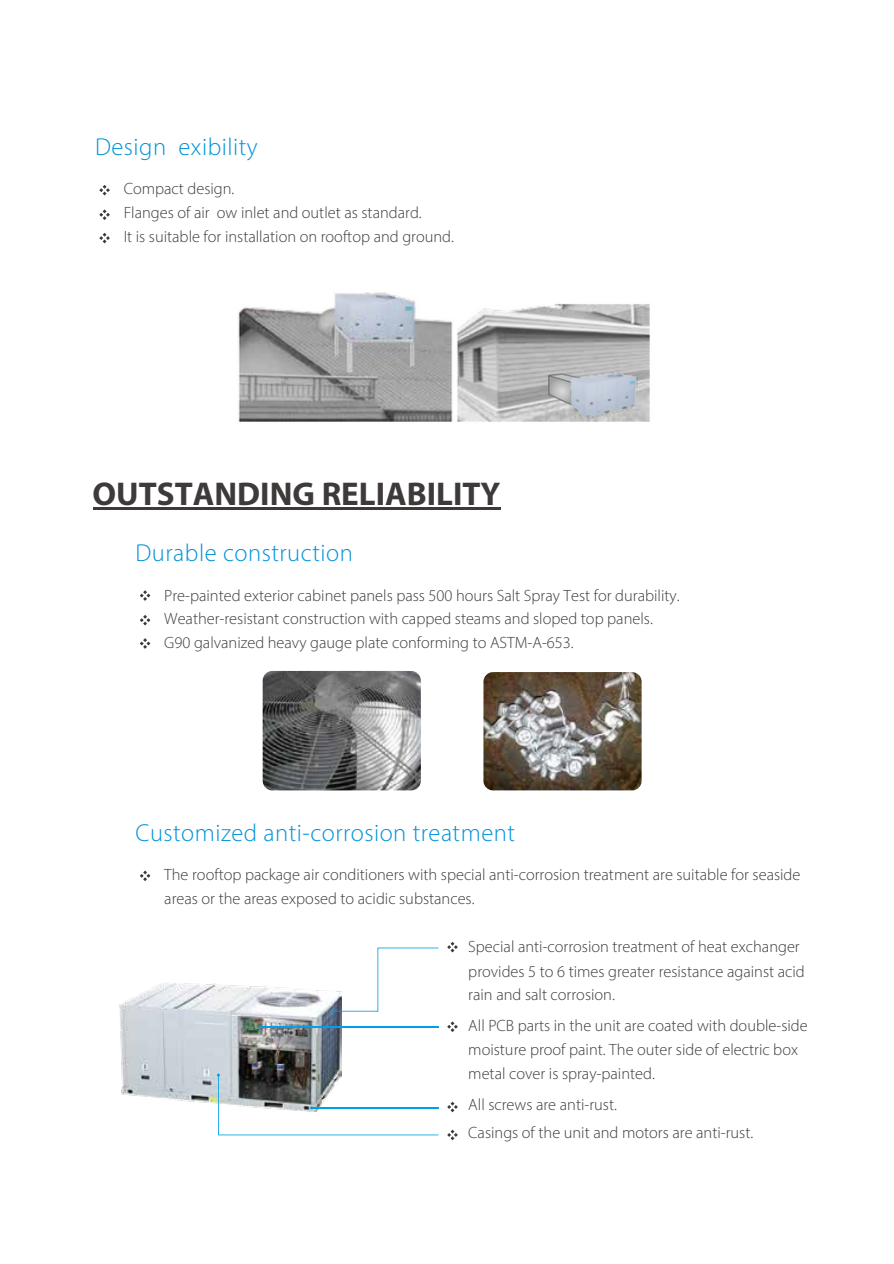
<style>
.page{position:relative;width:894px;height:1264px;background:#fff}
.page>*{position:absolute;margin:0;border:0;box-sizing:border-box;transform-origin:0 0}
.t1{font:700 33px "Myriad Pro";color:#3e3a39}
.t2{font:300 24.6px "Myriad Pro";letter-spacing:.02em;color:#0092d8}
.t3{font:300 16.35px/23.7px "Myriad Pro";color:#3e3a39}
</style>
<div class="page">
<svg style="left:140px;top:870px;width:10px;height:11px"></svg>
<img style="left:119px;top:982px;width:222px;height:122px">
<svg style="left:99px;top:185px;width:11px;height:10px"></svg>
<svg style="left:99px;top:209px;width:11px;height:11px"></svg>
<svg style="left:99px;top:233px;width:11px;height:10px"></svg>
<svg style="left:447px;top:942px;width:10px;height:10px"></svg>
<svg style="left:447px;top:1021px;width:10px;height:11px"></svg>
<hr style="left:261px;top:1026px;width:177px;height:1px;background:#00a0e9">
<svg style="left:331px;top:947px;width:107px;height:65px"></svg>
<svg style="left:447px;top:1101px;width:10px;height:11px"></svg>
<svg style="left:447px;top:1129px;width:10px;height:11px"></svg>
<svg style="left:217px;top:1073px;width:221px;height:62px"></svg>
<img style="left:483px;top:672px;width:158px;height:118px;border-radius:10px">
<img style="left:262px;top:671px;width:159px;height:119px;border-radius:10px">
<svg style="left:140px;top:590px;width:10px;height:11px"></svg>
<svg style="left:140px;top:615px;width:10px;height:10px"></svg>
<svg style="left:140px;top:638px;width:10px;height:11px"></svg>
<img style="left:238px;top:292px;width:412px;height:130px">
<hr style="left:93px;top:507px;width:407px;height:2px;background:#3e3a39">
<p class="t2" style="left:95px;top:136px;width:164px">Design exibility</p>
<p class="t3" style="left:124px;top:178px;width:331px">Compact design.<br>Flanges of air ow inlet and outlet as standard.<br>It is suitable for installation on rooftop and ground.</p>
<p class="t1" style="left:93px;top:480px;width:409px">OUTSTANDING RELIABILITY</p>
<p class="t2" style="left:135px;top:542px;width:219px">Durable construction</p>
<h1 class="t3" style="left:164px;top:584px;width:516px">Pre-painted exterior cabinet panels pass 500 hours Salt Spray Test for durability.<br>Weather-resistant construction with capped steams and sloped top panels.<br>G90 galvanized heavy gauge plate conforming to ASTM-A-653.</h1>
<p class="t2" style="left:135px;top:822px;width:381px">Customized anti-corrosion treatment</p>
<h2 class="t3" style="left:164px;top:864px;width:637px">The rooftop package air conditioners with special anti-corrosion treatment are suitable for seaside areas or the areas exposed to acidic substances.</h2>
<p class="t3" style="left:468px;top:936px;width:333px">Special anti-corrosion treatment of heat exchanger</p>
<p class="t3" style="left:468px;top:960px;width:338px">provides 5 to 6 times greater resistance against acid</p>
<p class="t3" style="left:468px;top:984px;width:148px">rain and salt corrosion.</p>
<h2 class="t3" style="left:468px;top:1014px;width:341px">All PCB parts in the unit are coated with double-side</h2>
<p class="t3" style="left:468px;top:1039px;width:331px">moisture proof paint. The outer side of electric box</p>
<p class="t3" style="left:468px;top:1063px;width:188px">metal cover is spray-painted.</p>
<p class="t3" style="left:468px;top:1093px;width:150px">All screws are anti-rust.</p>
<p class="t3" style="left:468px;top:1121px;width:286px">Casings of the unit and motors are anti-rust.</p>
</div>
